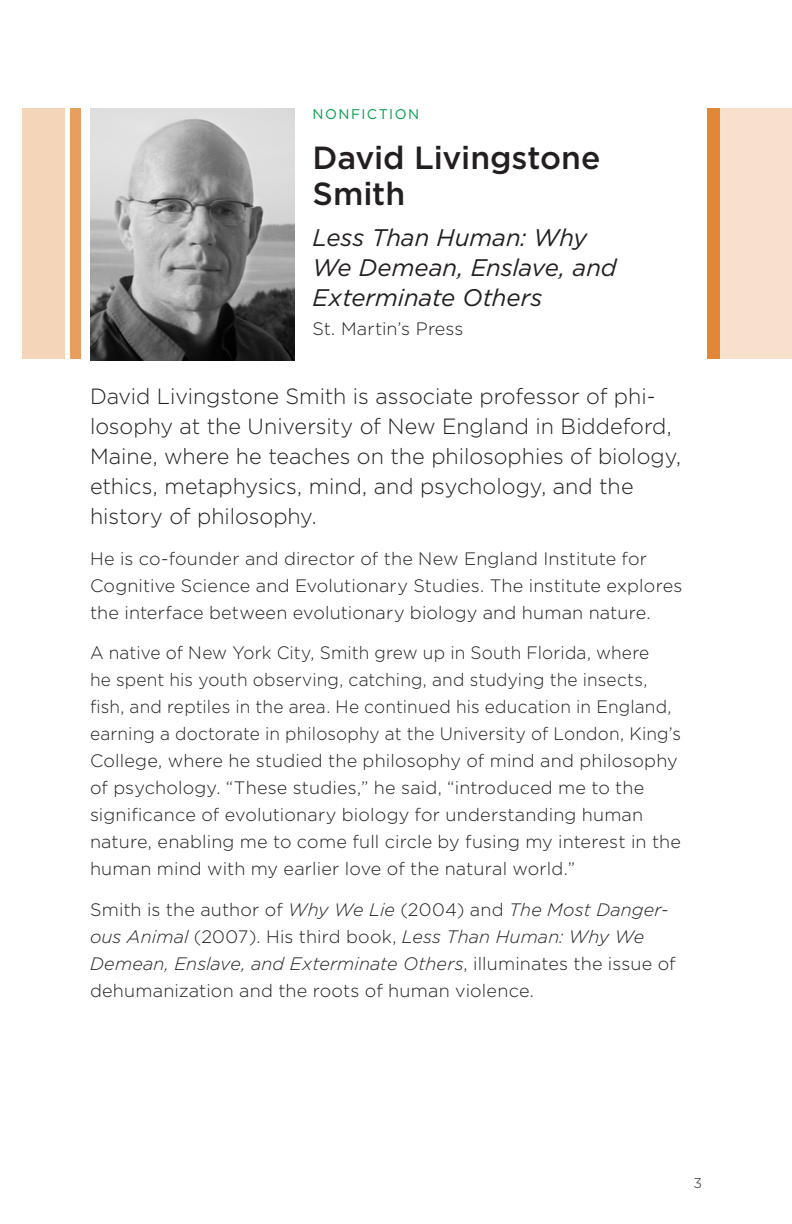
<style>
.page{position:relative;width:792px;height:1224px;background:#fff}
.page>*{position:absolute;margin:0;border:0;box-sizing:border-box;transform-origin:0 0}
.t1{font:500 32px/36px "Gotham";letter-spacing:-.005em;color:#231f20}
.t2{font:italic 24px/30px "Gotham";letter-spacing:-.005em;color:#231f20}
.t3{font:300 22px/30px "Gotham";color:#231f20}
.t4{font:300 18px/27px "Gotham";letter-spacing:.01em;color:#231f20;scale:.96 1}
.t5{font:300 18px/27px "Gotham";letter-spacing:.01em;color:#231f20}
.t6{font:14px "Gotham";color:#009d48}
.t7{font:300 14px "Gotham";color:#231f20}
.s1{font-style:italic}
</style>
<div class="page">
<div style="left:716px;top:108px;width:76px;height:251px;background:#f7e1cd"></div>
<div style="left:22px;top:108px;width:43px;height:251px;background:#f4d5b9"></div>
<div style="left:70px;top:108px;width:10px;height:251px;background:#e69f5f"></div>
<div style="left:708px;top:108px;width:12px;height:251px;background:#e08838"></div>
<img style="left:90px;top:108px;width:204px;height:252px">
<p class="t6" style="left:312px;top:105px;width:51px">NON FICTION</p>
<h1 class="t1" style="left:312px;top:139px;width:289px">David Livingstone<br>Smith</h1>
<h2 class="t2" style="left:312px;top:222px;width:306px">Less Than Human: Why<br>We Demean, Enslave, and<br>Exterminate Others</h2>
<p class="t5" style="left:312px;top:315px;width:153px">St. Martin’s Press</p>
<p class="t3" style="left:90px;top:381px;width:593px">David Livingstone Smith is associate professor of phi&shy;losophy at the University of New England in Biddeford, Maine, where he teaches on the philosophies of biology, ethics, metaphysics, mind, and psychology, and the history of philosophy.</p>
<p class="t5" style="left:90px;top:544px;width:594px">He is co-founder and director of the New England Institute for<br>Cognitive Science and Evolutionary Studies. The institute explores the interface between evolutionary biology and human nature.</p>
<p class="t4" style="left:90px;top:639px;width:617px">A native of New York City, Smith grew up in South Florida, where<br>he spent his youth observing, catching, and studying the insects, fish, and reptiles in the area. He continued his education in England, earning a doctorate in philosophy at the University of London, King’s College, where he studied the philosophy of mind and philosophy of psychology. “These studies,” he said, “introduced me to the significance of evolutionary biology for understanding human nature, enabling me to come full circle by fusing my interest in the human mind with my earlier love of the natural world.”</p>
<p class="t5" style="left:90px;top:895px;width:587px">Smith is the author of <span class="s1">Why We Lie</span> (2004) and <span class="s1">The Most Danger&shy;ous Animal</span> (2007). His third book, <span class="s1">Less Than Human: Why We Demean, Enslave, and Exterminate Others</span>, illuminates the issue of dehumanization and the roots of human violence.</p>
<p class="t7" style="left:693px;top:1174px;width:10px">3</p>
</div>
